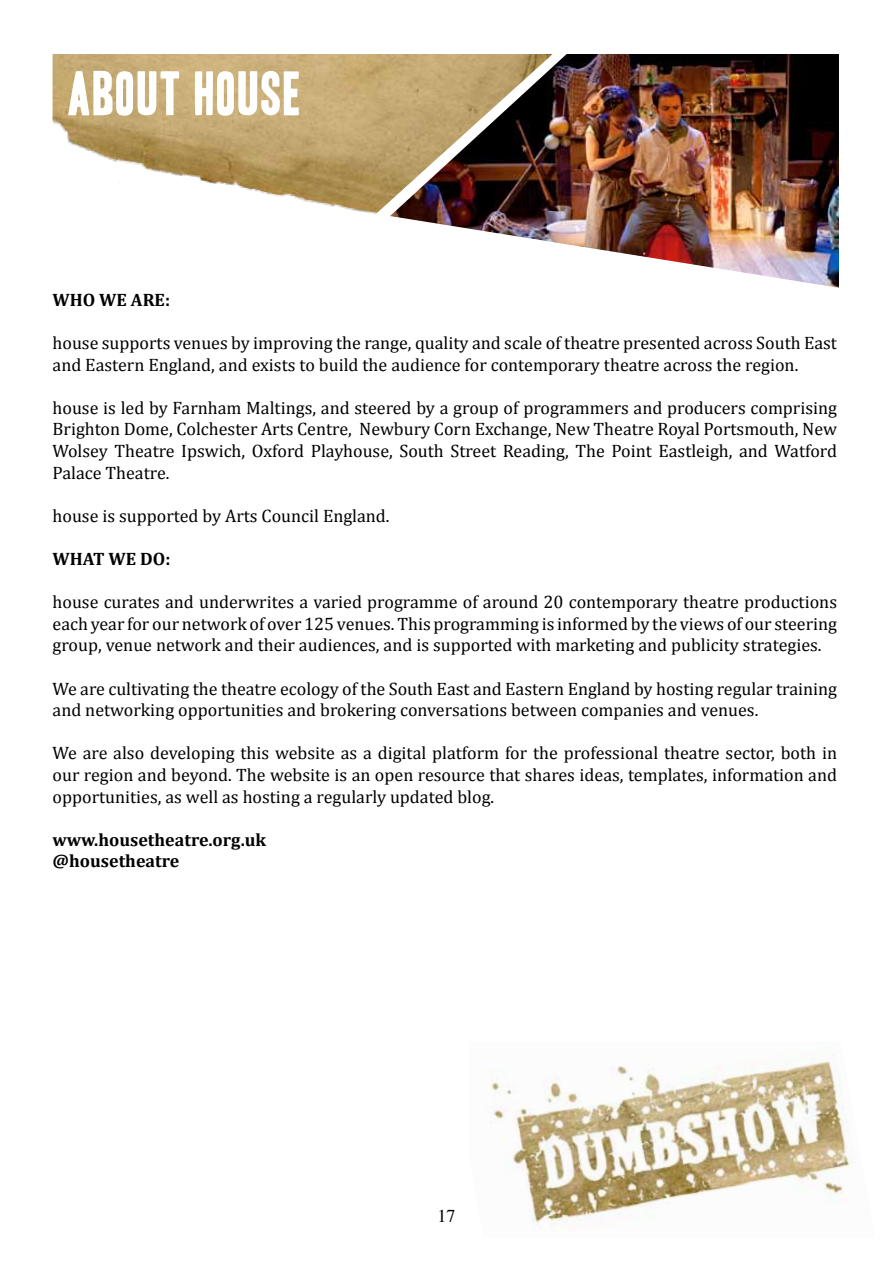
<style>
.page{position:relative;width:893px;height:1263px;background:#fff}
.page>*{position:absolute;margin:0;border:0;box-sizing:border-box;transform-origin:0 0}
.t1{font:54px "Headline One HPLHS";letter-spacing:.03em;color:#fff}
.t2{font:18px/21.6px "Cambria";color:#000;text-align:justify}
.t3{font:700 18px/21.6px "Cambria";color:#000}
.t4{font:18px "Times";color:#000}
</style>
<div class="page">
<img style="left:489px;top:1051px;width:362px;height:172px">
<img style="left:53px;top:54px;width:337px;height:160px">
<img style="left:390px;top:54px;width:449px;height:234px">
<h1 class="t1" style="left:68px;top:67px;width:235px">ABOUT HOUSE</h1>
<p class="t3" style="left:53px;top:288px;width:119px">WHO WE ARE:</p>
<p class="t2" style="left:53px;top:332px;width:786px">house supports venues by improving the range, quality and scale of theatre presented across South East and Eastern England, and exists to build the audience for contemporary theatre across the region.</p>
<p class="t2" style="left:53px;top:397px;width:786px">house is led by Farnham Maltings, and steered by a group of programmers and producers comprising Brighton Dome, Colchester Arts Centre, Newbury Corn Exchange, New Theatre Royal Portsmouth, New Wolsey Theatre Ipswich, Oxford Playhouse, South Street Reading, The Point Eastleigh, and Watford Palace Theatre.</p>
<p class="t2" style="left:53px;top:505px;width:339px">house is supported by Arts Council England.</p>
<p class="t3" style="left:53px;top:547px;width:119px">WHAT WE DO:</p>
<p class="t2" style="left:53px;top:591px;width:786px">house curates and underwrites a varied programme of around 20 contemporary theatre productions each year for our network of over 125 venues. This programming is informed by the views of our steering group, venue network and their audiences, and is supported with marketing and publicity strategies.</p>
<p class="t2" style="left:53px;top:678px;width:786px">We are cultivating the theatre ecology of the South East and Eastern England by hosting regular training and networking opportunities and brokering conversations between companies and venues.</p>
<p class="t2" style="left:53px;top:742px;width:786px">We are also developing this website as a digital platform for the professional theatre sector, both in our region and beyond. The website is an open resource that shares ideas, templates, information and opportunities, as well as hosting a regularly updated blog.</p>
<p class="t3" style="left:53px;top:828px;width:215px">www.housetheatre.org.uk @housetheatre</p>
<p class="t4" style="left:437px;top:1205px;width:19px">17</p>
</div>
